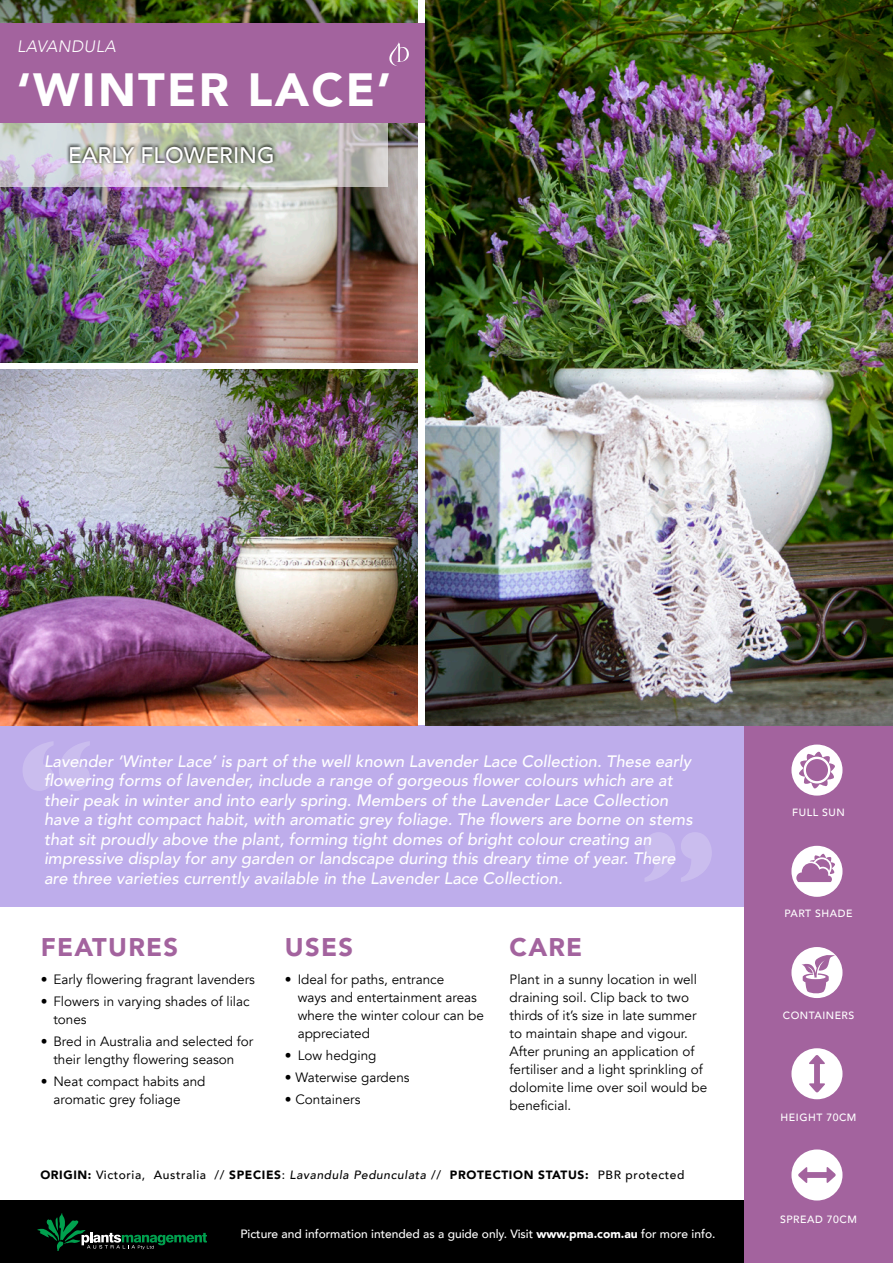
<style>
.page{position:relative;width:893px;height:1263px;background:#fff}
.page>*{position:absolute;margin:0;border:0;box-sizing:border-box;transform-origin:0 0}
.t1{font:900 46.5px "Avenir";letter-spacing:.05em;color:#fff}
.t2{font:900 25.5px "Avenir";letter-spacing:.05em;color:#a3639e}
.t3{font:500 22.5px "Avenir";color:#fff}
.t4{font:italic 500 16.5px/19.5px "Avenir";color:#fff}
.t5{font:italic 300 16.5px "Avenir";letter-spacing:.03em;color:#fff}
.dotpoints{font:13.5px/18px "Avenir";color:#000}
.t6{font:500 12px "Avenir";letter-spacing:.05em;color:#000}
.dotpoints-2{font:500 12px "Avenir";color:#fff}
.t7{font:500 10.5px "Avenir";letter-spacing:.05em;color:#fff}
.s1{font-weight:900}
.s2{font-style:italic}
</style>
<div class="page">
<img style="left:0;top:0;width:418px;height:362px">
<div style="left:0;top:725px;width:744px;height:181px;background:#beadeb"></div>
<svg style="left:23px;top:741px;width:67px;height:50px"></svg>
<svg style="left:645px;top:832px;width:67px;height:50px"></svg>
<div style="left:0;top:1200px;width:893px;height:63px;background:#000"></div>
<div style="left:744px;top:725px;width:149px;height:538px;background:#a3639e"></div>
<div style="left:0;top:23px;width:425px;height:100px;background:#a3639e"></div>
<svg style="left:791px;top:744px;width:51px;height:51px"></svg>
<svg style="left:791px;top:846px;width:51px;height:51px"></svg>
<svg style="left:0;top:123px;width:388px;height:64px;background:#c5c5c2"></svg>
<svg style="left:791px;top:1048px;width:51px;height:51px"></svg>
<svg style="left:791px;top:1149px;width:51px;height:51px"></svg>
<svg style="left:791px;top:947px;width:51px;height:51px"></svg>
<svg style="left:37px;top:1213px;width:170px;height:38px"></svg>
<svg style="left:389px;top:42px;width:20px;height:24px"></svg>
<svg style="left:66px;top:143px;width:211px;height:23px;background:#8e9288"></svg>
<img style="left:0;top:370px;width:418px;height:355px">
<img style="left:425px;top:0;width:468px;height:725px">
<p class="t5" style="left:17px;top:37px;width:100px">LAVANDULA</p>
<p class="t1" style="left:17px;top:50px;width:376px">‘WINTER LACE’</p>
<p class="t3" style="left:68px;top:135px;width:208px">EARLY FLOWERING</p>
<p class="t4" style="left:44px;top:752px;width:650px">Lavender ‘Winter Lace’ is part of the well known Lavender Lace Collection. These early flowering forms of lavender, include a range of gorgeous flower colours which are at their peak in winter and into early spring. Members of the Lavender Lace Collection have a tight compact habit, with aromatic grey foliage. The flowers are borne on stems that sit proudly above the plant, forming tight domes of bright colour creating an impressive display for any garden or landscape during this dreary time of year. There are three varieties currently available in the Lavender Lace Collection.</p>
<p class="t2" style="left:41px;top:925px;width:139px">FEATURES</p>
<p class="t2" style="left:285px;top:925px;width:70px">USES</p>
<p class="t2" style="left:510px;top:925px;width:74px">CARE</p>
<p class="dotpoints" style="left:41px;top:970px;width:216px">• Early flowering fragrant lavenders</p>
<p class="dotpoints" style="left:53px;top:992px;width:198px;text-indent:-13px">• Flowers in varying shades of lilac tones</p>
<p class="dotpoints" style="left:41px;top:1033px;width:214px;text-align:center">• Bred in Australia and selected for their lengthy flowering season</p>
<p class="dotpoints" style="left:53px;top:1073px;width:154px;text-indent:-13px">• Neat compact habits and aromatic grey foliage</p>
<p class="dotpoints" style="left:298px;top:970px;width:188px;text-indent:-13px">• Ideal for paths, entrance<br>ways and entertainment areas where the winter colour can be appreciated</p>
<p class="dotpoints" style="left:285px;top:1046px;width:93px">• Low hedging</p>
<p class="dotpoints" style="left:285px;top:1069px;width:126px">• Waterwise gardens</p>
<p class="dotpoints" style="left:285px;top:1091px;width:77px">• Containers</p>
<p class="dotpoints" style="left:510px;top:970px;width:199px">Plant in a sunny location in well draining soil. Clip back to two thirds of it’s size in late summer to maintain shape and vigour.<br>After pruning an application of fertiliser and a light sprinkling of dolomite lime over soil would be beneficial.</p>
<p class="t6" style="left:40px;top:1164px;width:646px"><span class="s1">ORIGIN:</span> Victoria, Australia // <span class="s1">SPECIES</span>: <span class="s2">Lavandula Pedunculata</span> // <span class="s1">PROTECTION STATUS:</span> PBR protected</p>
<p class="dotpoints-2" style="left:240px;top:1223px;width:476px">Picture and information intended as a guide only. Visit <span class="s1">www.pma.com.au</span> for more info.</p>
<p class="t7" style="left:792px;top:803px;width:54px">FULL SUN</p>
<p class="t7" style="left:785px;top:905px;width:69px">PART SHADE</p>
<p class="t7" style="left:783px;top:1006px;width:73px">CONTAINERS</p>
<p class="t7" style="left:781px;top:1108px;width:77px">HEIGHT 70CM</p>
<p class="t7" style="left:780px;top:1210px;width:78px">SPREAD 70CM</p>
</div>
